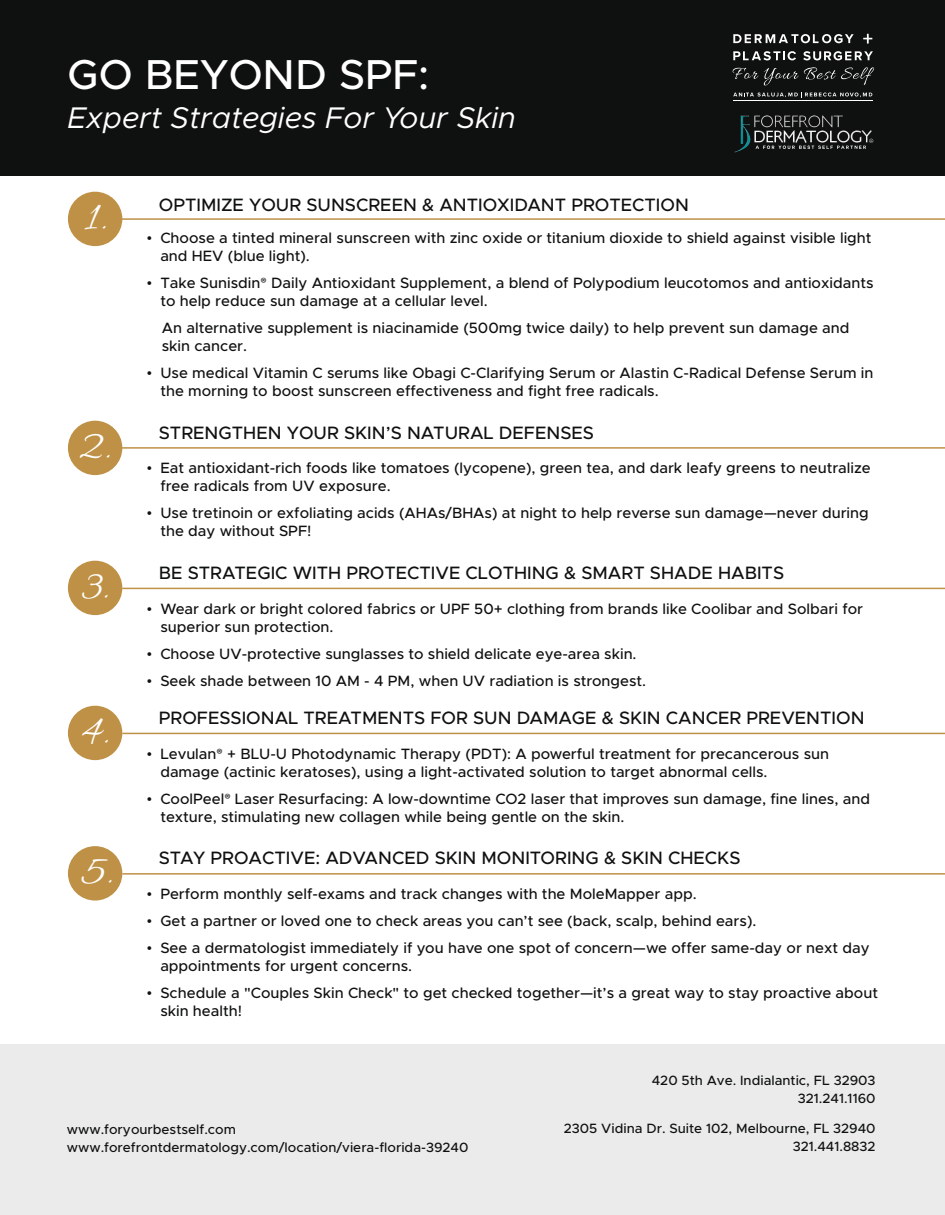
<style>
.page{position:relative;width:945px;height:1215px;background:#fff}
.page>*{position:absolute;margin:0;border:0;box-sizing:border-box;transform-origin:0 0}
.t1{font:43.35px "Allura";color:#fff}
.t2{font:500 42px "Metropolis";color:#fff}
.t3{font:italic 30px "Metropolis";color:#fff}
.t4{font:500 18px "Metropolis";color:#0f1110}
.t5{font:500 15px/18px "Metropolis";color:#0f1110}
.t6{font:500 13.5px/18px "Metropolis";color:#0f1110;text-align:right}
.s1{font-family:"Times New Roman";font-weight:400}
.s2{font-family:"Myriad Pro";font-weight:400}
</style>
<div class="page">
<div style="left:0;top:1045px;width:945px;height:170px;background:#ebebec"></div>
<div style="left:0;top:0;width:945px;height:176px;background:#0f1110"></div>
<svg style="left:733px;top:34px;width:121px;height:9px"></svg>
<svg style="left:863px;top:34px;width:9px;height:10px"></svg>
<svg style="left:733px;top:51px;width:63px;height:9px"></svg>
<svg style="left:803px;top:51px;width:70px;height:9px"></svg>
<hr style="left:733px;top:100px;width:139px;height:1px;background:#fff">
<svg style="left:732px;top:67px;width:142px;height:31px"></svg>
<div style="left:68px;top:192px;width:54px;height:54px;background:#bf9146;border-radius:50%"></div>
<hr style="left:121px;top:218px;width:824px;height:2px;background:#bf9146">
<hr style="left:121px;top:447px;width:824px;height:2px;background:#bf9146">
<hr style="left:122px;top:588px;width:823px;height:1px;background:#bf9146">
<img style="left:734px;top:115px;width:140px;height:38px">
<div style="left:68px;top:421px;width:54px;height:54px;background:#bf9146;border-radius:50%"></div>
<div style="left:68px;top:561px;width:54px;height:54px;background:#bf9146;border-radius:50%"></div>
<hr style="left:122px;top:733px;width:823px;height:1px;background:#bf9146">
<div style="left:68px;top:706px;width:54px;height:54px;background:#bf9146;border-radius:50%"></div>
<hr style="left:122px;top:873px;width:823px;height:2px;background:#bf9146">
<div style="left:68px;top:846px;width:54px;height:55px;background:#bf9146;border-radius:50%"></div>
<h2 class="t2" style="left:67px;top:48px;width:363px">GO BEYOND SPF:</h2>
<h3 class="t3" style="left:67px;top:99px;width:450px">Expert Strategies For Your Skin</h3>
<h1 class="t1" style="left:85px;top:193px;width:23px">1.</h1>
<h1 class="t1" style="left:77px;top:422px;width:35px">2.</h1>
<h1 class="t1" style="left:79px;top:562px;width:31px">3.</h1>
<h1 class="t1" style="left:82px;top:707px;width:28px">4.</h1>
<h1 class="t1" style="left:82px;top:847px;width:32px">5.</h1>
<p class="t4" style="left:159px;top:194px;width:532px">OPTIMIZE YOUR SUNSCREEN &amp; ANTIOXIDANT PROTECTION</p>
<p class="t5" style="left:160px;top:229px;width:713px;text-indent:-14px"><span class="s1">•</span> Choose a tinted mineral sunscreen with zinc oxide or titanium dioxide to shield against visible light and HEV (blue light).</p>
<p class="t5" style="left:160px;top:274px;width:715px;text-indent:-14px"><span class="s1">•</span> Take Sunisdin<span class="s2">®</span> Daily Antioxidant Supplement, a blend of Polypodium leucotomos and antioxidants to help reduce sun damage at a cellular level.</p>
<p class="t5" style="left:162px;top:319px;width:689px">An alternative supplement is niacinamide (500mg twice daily) to help prevent sun damage and skin cancer.</p>
<p class="t5" style="left:160px;top:364px;width:715px;text-indent:-14px"><span class="s1">•</span> Use medical Vitamin C serums like Obagi C-Clarifying Serum or Alastin C-Radical Defense Serum in the morning to boost sunscreen effectiveness and fight free radicals.</p>
<p class="t4" style="left:159px;top:422px;width:437px">STRENGTHEN YOUR SKIN’S NATURAL DEFENSES</p>
<p class="t5" style="left:160px;top:459px;width:712px;text-indent:-14px"><span class="s1">•</span> Eat antioxidant-rich foods like tomatoes (lycopene), green tea, and dark leafy greens to neutralize free radicals from UV exposure.</p>
<p class="t5" style="left:160px;top:504px;width:710px;text-indent:-14px"><span class="s1">•</span> Use tretinoin or exfoliating acids (AHAs/BHAs) at night to help reverse sun damage—never during the day without SPF!</p>
<p class="t4" style="left:159px;top:561px;width:627px">BE STRATEGIC WITH PROTECTIVE CLOTHING &amp; SMART SHADE HABITS</p>
<p class="t5" style="left:160px;top:600px;width:704px;text-indent:-14px"><span class="s1">•</span> Wear dark or bright colored fabrics or UPF 50+ clothing from brands like Coolibar and Solbari for superior sun protection.</p>
<p class="t5" style="left:147px;top:645px;width:491px"><span class="s1">•</span> Choose UV-protective sunglasses to shield delicate eye-area skin.</p>
<p class="t5" style="left:147px;top:672px;width:501px"><span class="s1">•</span> Seek shade between 10 AM - 4 PM, when UV radiation is strongest.</p>
<p class="t4" style="left:159px;top:706px;width:707px">PROFESSIONAL TREATMENTS FOR SUN DAMAGE &amp; SKIN CANCER PREVENTION</p>
<p class="t5" style="left:160px;top:745px;width:670px;text-indent:-14px"><span class="s1">•</span> Levulan<span class="s2">®</span> + BLU-U Photodynamic Therapy (PDT): A powerful treatment for precancerous sun damage (actinic keratoses), using a light-activated solution to target abnormal cells.</p>
<p class="t5" style="left:160px;top:790px;width:711px;text-indent:-14px"><span class="s1">•</span> CoolPeel<span class="s2">®</span> Laser Resurfacing: A low-downtime CO2 laser that improves sun damage, fine lines, and texture, stimulating new collagen while being gentle on the skin.</p>
<p class="t4" style="left:159px;top:847px;width:583px">STAY PROACTIVE: ADVANCED SKIN MONITORING &amp; SKIN CHECKS</p>
<p class="t5" style="left:147px;top:885px;width:551px"><span class="s1">•</span> Perform monthly self-exams and track changes with the MoleMapper app.</p>
<p class="t5" style="left:147px;top:912px;width:611px"><span class="s1">•</span> Get a partner or loved one to check areas you can’t see (back, scalp, behind ears).</p>
<p class="t5" style="left:160px;top:939px;width:711px;text-indent:-14px"><span class="s1">•</span> See a dermatologist immediately if you have one spot of concern—we offer same-day or next day appointments for urgent concerns.</p>
<p class="t5" style="left:160px;top:984px;width:719px;text-indent:-14px"><span class="s1">•</span> Schedule a "Couples Skin Check" to get checked together—it’s a great way to stay proactive about skin health!</p>
<p class="t6" style="left:67px;top:1120px;width:403px;text-align:left">www.foryourbestself.com www.forefrontdermatology.com/location/viera-florida-39240</p>
<p class="t6" style="left:652px;top:1071px;width:225px">420 5th Ave. Indialantic, FL 32903<br>321.241.1160</p>
<p class="t6" style="left:564px;top:1119px;width:313px">2305 Vidina Dr. Suite 102, Melbourne, FL 32940<br>321.441.8832</p>
</div>
